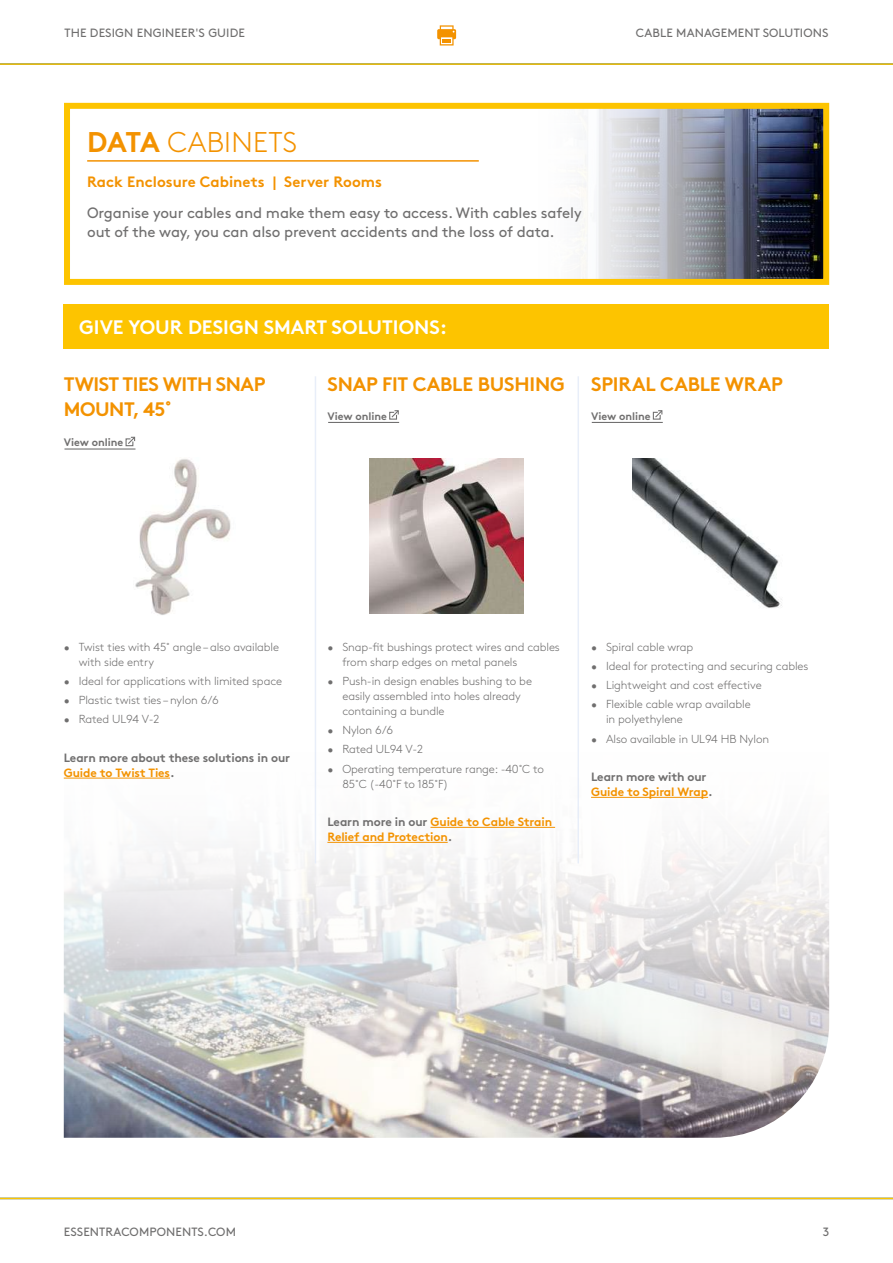
<style>
.page{position:relative;width:893px;height:1263px;background:#fff}
.page>*{position:absolute;margin:0;border:0;box-sizing:border-box;transform-origin:0 0}
.t1{font:300 28.5px "Brown Pro";letter-spacing:.01em;color:#f39200}
.t2{font:700 19.5px/25.5px "Brown Pro";letter-spacing:-.01em;color:#f39200}
.t3{font:700 19.5px "Brown Pro";color:#fff}
.t4{font:15px/19.5px "Brown Pro";letter-spacing:-.01em;color:#706f6f}
.t5{font:700 15px "Brown Pro";color:#f39200}
.t6{font:700 12px/15px "Brown Pro";letter-spacing:-.01em;color:#706f6f}
.t7{font:12px "Brown Pro";letter-spacing:.01em;color:#706f6f}
.t8{font:700 12px/15px "Brown Pro";letter-spacing:-.01em;color:#f39200}
.t9{font:300 11.7px/15px "Brown Pro";letter-spacing:-.01em;color:#706f6f}
.t10{font:700 10.8px "Brown Pro";color:#706f6f}
.s1{font-weight:700}
.s2{color:#f39200}
.s3{color:#706f6f}
</style>
<div class="page">
<svg style="left:437px;top:25px;width:19px;height:21px"></svg>
<hr style="left:315px;top:376px;width:1px;height:487px;background:#e8eef9">
<hr style="left:577px;top:376px;width:2px;height:487px;background:#e8eef9">
<hr style="left:0;top:63px;width:893px;height:2px;background:#fdc400">
<hr style="left:0;top:1198px;width:893px;height:1px;background:#fdc400">
<img style="left:770px;top:110px;width:52px;height:168px">
<svg style="left:524px;top:102px;width:246px;height:176px"></svg>
<img style="left:135px;top:459px;width:96px;height:156px">
<svg style="left:125px;top:436px;width:11px;height:11px"></svg>
<hr style="left:64px;top:448px;width:71px;height:2px;background:#706f6f">
<img style="left:369px;top:459px;width:155px;height:154px">
<img style="left:633px;top:459px;width:149px;height:149px">
<svg style="left:389px;top:410px;width:10px;height:10px"></svg>
<hr style="left:328px;top:422px;width:71px;height:1px;background:#706f6f">
<svg style="left:652px;top:410px;width:11px;height:10px"></svg>
<hr style="left:592px;top:422px;width:71px;height:1px;background:#706f6f">
<img style="left:64px;top:719px;width:765px;height:419px">
<div style="left:64px;top:103px;width:765px;height:182px;border:6px solid #fdc400"></div>
<div style="left:64px;top:304px;width:765px;height:45px;background:#fdc400"></div>
<hr style="left:64px;top:778px;width:106px;height:1px;background:#f39200">
<hr style="left:430px;top:827px;width:125px;height:1px;background:#f39200">
<hr style="left:327px;top:842px;width:121px;height:1px;background:#f39200">
<hr style="left:591px;top:797px;width:117px;height:1px;background:#f39200">
<hr style="left:87px;top:160px;width:392px;height:2px;background:#f39200">
<p class="t7" style="left:65px;top:24px;width:182px">THE DESIGN ENGINEER'S GUIDE</p>
<p class="t7" style="left:636px;top:24px;width:194px">CABLE MANAGEMENT SOLUTIONS</p>
<h1 class="t1" style="left:87px;top:121px;width:211px"><span class="s1">DATA</span> CABINETS</h1>
<p class="t5" style="left:87px;top:170px;width:296px">Rack Enclosure Cabinets | Server Rooms</p>
<p class="t4" style="left:87px;top:202px;width:496px">Organise your cables and make them easy to access. With cables safely out of the way, you can also prevent accidents and the loss of data.</p>
<h2 class="t3" style="left:79px;top:311px;width:369px">GIVE YOUR DESIGN SMART SOLUTIONS:</h2>
<h2 class="t2" style="left:64px;top:369px;width:203px">TWIST TIES WITH SNAP<br>MOUNT, 45˚</h2>
<p class="t10" style="left:64px;top:434px;width:61px">View online</p>
<h2 class="t2" style="left:328px;top:369px;width:239px">SNAP FIT CABLE BUSHING</h2>
<h2 class="t2" style="left:591px;top:369px;width:193px">SPIRAL CABLE WRAP</h2>
<p class="t10" style="left:327px;top:407px;width:61px">View online</p>
<p class="t10" style="left:591px;top:407px;width:61px">View online</p>
<p class="t9" style="left:79px;top:638px;width:202px;text-indent:-15px">• Twist ties with 45˚ angle – also available with side entry</p>
<p class="t9" style="left:64px;top:672px;width:220px">• Ideal for applications with limited space</p>
<p class="t9" style="left:64px;top:692px;width:157px">• Plastic twist ties – nylon 6/6</p>
<p class="t9" style="left:64px;top:711px;width:97px">• Rated UL94 V-2</p>
<p class="t6" style="left:64px;top:749px;width:228px">Learn more about these solutions in our<br><span class="s2">Guide to Twist Ties</span>.</p>
<p class="t9" style="left:342px;top:638px;width:219px;text-indent:-15px">• Snap-fit bushings protect wires and cables from sharp edges on metal panels</p>
<p class="t9" style="left:342px;top:672px;width:191px;text-indent:-15px">• Push-in design enables bushing to be easily assembled into holes already containing a bundle</p>
<p class="t9" style="left:327px;top:722px;width:67px">• Nylon 6/6</p>
<p class="t9" style="left:327px;top:741px;width:97px">• Rated UL94 V-2</p>
<p class="t9" style="left:342px;top:760px;width:203px;text-indent:-15px">• Operating temperature range: -40˚C to<br>85˚C (-40˚F to 185˚F)</p>
<p class="t8" style="left:327px;top:813px;width:226px"><span class="s3">Learn more in our</span> Guide to Cable Strain<br>Relief and Protection<span class="s3">.</span></p>
<p class="t9" style="left:591px;top:638px;width:104px">• Spiral cable wrap</p>
<p class="t9" style="left:591px;top:657px;width:219px">• Ideal for protecting and securing cables</p>
<p class="t9" style="left:591px;top:677px;width:172px">• Lightweight and cost effective</p>
<p class="t9" style="left:606px;top:696px;width:146px;text-indent:-15px">• Flexible cable wrap available in polyethylene</p>
<p class="t9" style="left:591px;top:730px;width:180px">• Also available in UL94 HB Nylon</p>
<p class="t6" style="left:591px;top:768px;width:123px">Learn more with our<br><span class="s2">Guide to Spiral Wrap</span>.</p>
<p class="t7" style="left:64px;top:1222px;width:174px">ESSENTRACOMPONENTS.COM</p>
<p class="t7" style="left:823px;top:1222px;width:8px">3</p>
</div>
